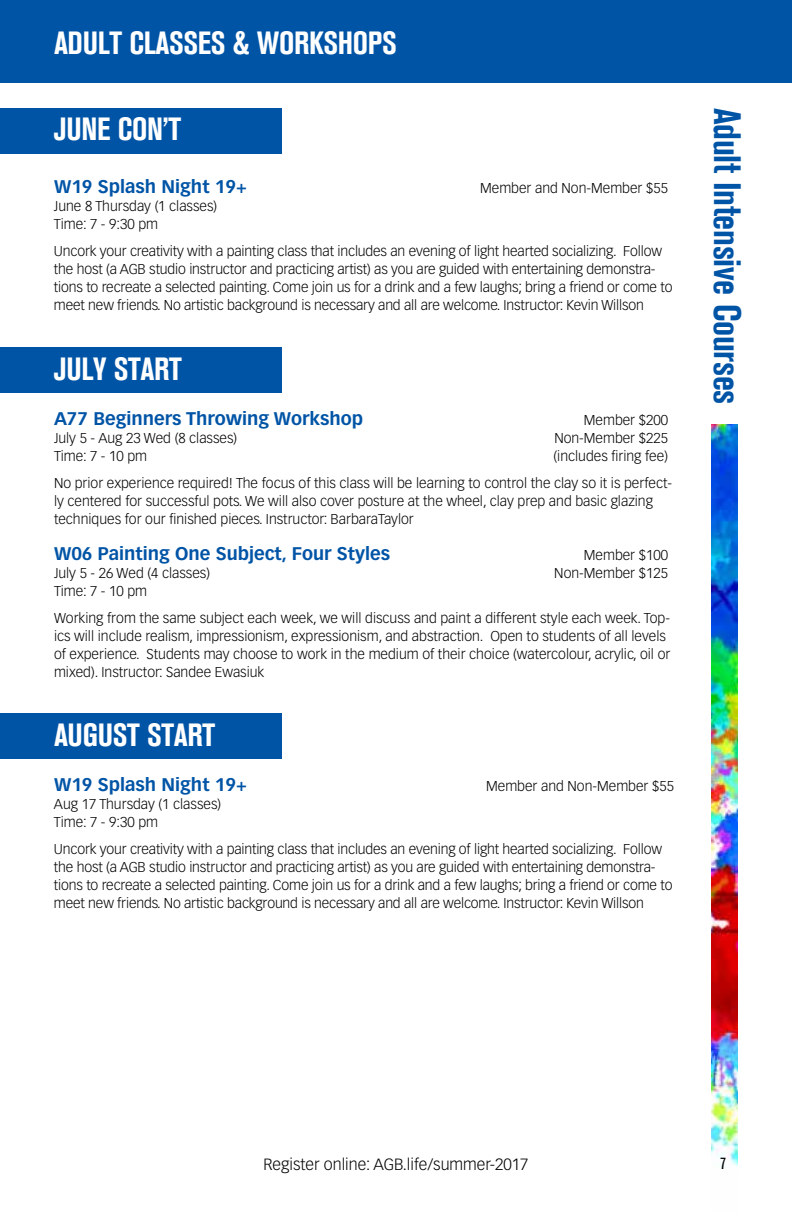
<style>
.page{position:relative;width:792px;height:1224px;background:#fff}
.page>*{position:absolute;margin:0;border:0;box-sizing:border-box;transform-origin:0 0}
.t1{font:700 condensed 38px "Akzidenz Grotesk BE";letter-spacing:-.01em;color:#0054a6}
.t2{font:700 condensed 32px "Akzidenz Grotesk BE";letter-spacing:-.01em;color:#fff}
.t3{font:700 18px "Vectora LH";color:#0054a6}
.t4{font:300 16px "Vectora LH";color:#000}
.t5{font:condensed 16px "Akzidenz Grotesk BQ";color:#000}
.t6{font:300 14px/18px "Vectora LH";letter-spacing:-.01em;color:#000}
</style>
<div class="page">
<div style="left:0;top:0;width:792px;height:82px;background:#0054a6"></div>
<div style="left:0;top:348px;width:281px;height:45px;background:#0054a6"></div>
<div style="left:0;top:108px;width:281px;height:45px;background:#0054a6"></div>
<div style="left:0;top:713px;width:281px;height:46px;background:#0054a6"></div>
<img style="left:711px;top:425px;width:27px;height:742px">
<h2 class="t2" style="left:54px;top:25px;width:344px">ADULT CLASSES &amp; WORKSHOPS</h2>
<h2 class="t2" style="left:54px;top:111px;width:129px">JUNE CON’T</h2>
<p class="t3" style="left:54px;top:175px;width:195px">W19 Splash Night 19+</p>
<p class="t6" style="left:480px;top:179px;width:189px">Member and Non-Member $55</p>
<p class="t6" style="left:54px;top:197px;width:165px">June 8 Thursday (1 classes)<br>Time: 7 - 9:30 pm</p>
<p class="t6" style="left:54px;top:242px;width:620px">Uncork your creativity with a painting class that includes an evening of light hearted socializing. Follow the host (a AGB studio instructor and practicing artist) as you are guided with entertaining demonstra&shy;tions to recreate a selected painting. Come join us for a drink and a few laughs; bring a friend or come to meet new friends. No artistic background is necessary and all are welcome. Instructor: Kevin Willson</p>
<h2 class="t2" style="left:54px;top:351px;width:129px">JULY START</h2>
<p class="t3" style="left:54px;top:408px;width:311px">A77 Beginners Throwing Workshop</p>
<p class="t6" style="left:584px;top:412px;width:86px">Member $200</p>
<p class="t6" style="left:54px;top:430px;width:185px">July 5 - Aug 23 Wed (8 classes)</p>
<p class="t6" style="left:554px;top:430px;width:115px">Non-Member $225</p>
<p class="t6" style="left:54px;top:448px;width:95px">Time: 7 - 10 pm</p>
<p class="t6" style="left:54px;top:443px;width:620px;line-height:27px;text-align:right">(includes firing fee)<br>No prior experience required! The focus of this class will be learning to control the clay so it is perfect-</p>
<p class="t6" style="left:54px;top:493px;width:600px">ly centered for successful pots. We will also cover posture at the wheel, clay prep and basic glazing techniques for our finished pieces. Instructor: BarbaraTaylor</p>
<p class="t3" style="left:54px;top:543px;width:338px">W06 Painting One Subject, Four Styles</p>
<p class="t6" style="left:584px;top:547px;width:86px">Member $100</p>
<p class="t6" style="left:54px;top:565px;width:157px">July 5 - 26 Wed (4 classes)</p>
<p class="t6" style="left:554px;top:565px;width:115px">Non-Member $125</p>
<p class="t6" style="left:54px;top:578px;width:618px;line-height:27px">Time: 7 - 10 pm<br>Working from the same subject each week, we will discuss and paint a different style each week. Top-</p>
<p class="t6" style="left:54px;top:628px;width:618px">ics will include realism, impressionism, expressionism, and abstraction. Open to students of all levels of experience. Students may choose to work in the medium of their choice (watercolour, acrylic, oil or mixed). Instructor: Sandee Ewasiuk</p>
<h2 class="t2" style="left:54px;top:716px;width:163px">AUGUST START</h2>
<p class="t3" style="left:54px;top:774px;width:195px">W19 Splash Night 19+</p>
<p class="t6" style="left:486px;top:777px;width:189px">Member and Non-Member $55</p>
<p class="t6" style="left:54px;top:795px;width:169px">Aug 17 Thursday (1 classes)<br>Time: 7 - 9:30 pm</p>
<p class="t6" style="left:54px;top:840px;width:620px">Uncork your creativity with a painting class that includes an evening of light hearted socializing. Follow the host (a AGB studio instructor and practicing artist) as you are guided with entertaining demonstra&shy;tions to recreate a selected painting. Come join us for a drink and a few laughs; bring a friend or come to meet new friends. No artistic background is necessary and all are welcome. Instructor: Kevin Willson</p>
<h1 class="t1" style="left:749px;top:108px;width:298px;rotate:90deg">Adult Intensive Courses</h1>
<p class="t4" style="left:263px;top:1155px;width:267px">Register online: AGB.life/summer-2017</p>
<p class="t5" style="left:720px;top:1155px;width:7px">7</p>
</div>
